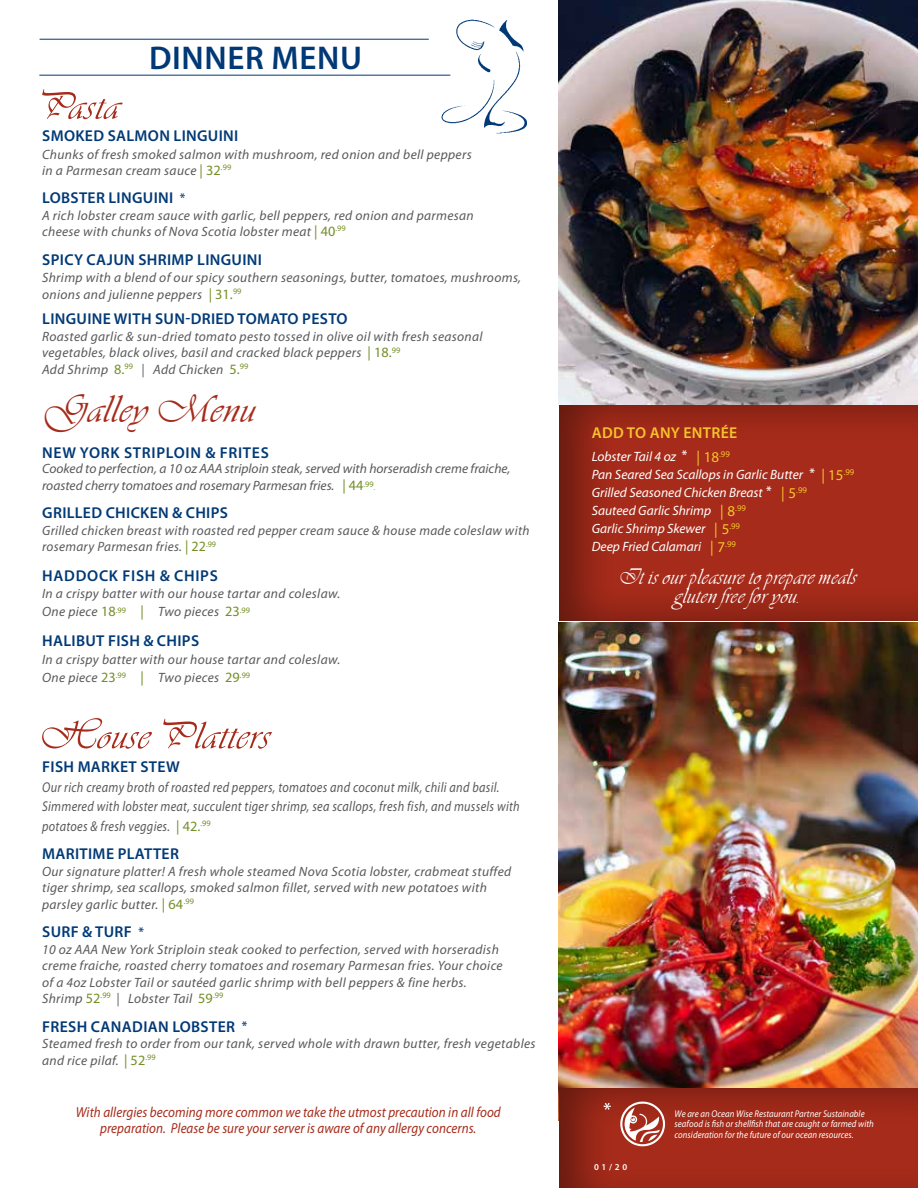
<style>
.page{position:relative;width:918px;height:1188px;background:#fff}
.page>*{position:absolute;margin:0;border:0;box-sizing:border-box;transform-origin:0 0}
.t1{font:40.5px "Vivaldi Let Plain";color:#a62b1a}
.t2{font:600 33px "Myriad Pro";letter-spacing:.02em;color:#003976}
.t3{font:23.25px/19.5px "Vivaldi Let Plain";letter-spacing:.005em;color:#fff;text-align:center;scale:.94 1}
.t4{font:600 15.75px "Myriad Pro";letter-spacing:.02em;color:#003976}
.t5{font:600 15.75px "Myriad Pro";letter-spacing:.045em;color:#003976}
.t6{font:600 15.75px "Myriad Pro";letter-spacing:.02em;color:#f5c42d}
.t7{font:italic 14.55px/16.2px "Myriad Pro";letter-spacing:.005em;color:#a62b1a;text-align:center;scale:.9 1}
.t8{font:italic 14.25px/19.5px "Myriad Pro";letter-spacing:.025em;color:#58595b;scale:.86 1}
.t9{font:italic 13.5px/16.5px "Myriad Pro";letter-spacing:.025em;color:#58595b}
.t10{font:italic 13.5px/18px "Myriad Pro";color:#fff}
.t11{font:italic 13.5px/16.5px "Myriad Pro";color:#58595b}
.t12{font:italic 9.75px/10.6px "Myriad Pro";letter-spacing:.005em;color:#fff;scale:.9 1}
.t13{font:600 9px "Myriad Pro";color:#fff}
.s1{font-style:normal;font-size:14.25px;color:#748f27}
.s2{font-size:12.75px;color:#173878}
.s3{font-size:7.5px;color:#809736}
.s4{font-style:normal;color:#748f27}
.s5{font-size:12.75px}
.s6{font-weight:600;font-style:normal;font-size:12.75px}
.s7{font-style:normal;font-size:15px;color:#f5c42d}
</style>
<div class="page">
<img style="left:559px;top:622px;width:359px;height:460px">
<svg style="left:42px;top:89px;width:81px;height:30px"></svg>
<svg style="left:42px;top:718px;width:230px;height:31px"></svg>
<img style="left:559px;top:0;width:359px;height:402px">
<div style="left:557px;top:402px;width:361px;height:219px;background:#000;opacity:.4"></div>
<div style="left:547px;top:1082px;width:371px;height:106px;background:#000;opacity:.4"></div>
<img style="left:436px;top:19px;width:91px;height:115px">
<hr style="left:40px;top:39px;width:389px;height:1px;background:#003976">
<hr style="left:39px;top:75px;width:411px;height:1px;background:#003976">
<svg style="left:620px;top:1102px;width:45px;height:44px"></svg>
<svg style="left:604px;top:1103px;width:7px;height:7px"></svg>
<h2 class="t2" style="left:149px;top:37px;width:214px">DINNER MENU</h2>
<p class="t4" style="left:42px;top:126px;width:198px">SMOKED SALMON LINGUINI</p>
<p class="t9" style="left:42px;top:146px;width:431px">Chunks of fresh smoked salmon with mushroom, red onion and bell peppers in a Parmesan cream sauce <span class="s1">| 32</span><sup>.99</sup></p>
<p class="t4" style="left:42px;top:188px;width:145px">LOBSTER LINGUINI <span class="s2">*</span></p>
<p class="t9" style="left:42px;top:207px;width:433px">A rich lobster cream sauce with garlic, bell peppers, red onion and parmesan cheese with chunks of Nova Scotia lobster meat <span class="s1">| 40</span><sup>.99</sup></p>
<p class="t4" style="left:42px;top:249px;width:221px">SPICY CAJUN SHRIMP LINGUINI</p>
<p class="t9" style="left:42px;top:269px;width:480px">Shrimp with a blend of our spicy southern seasonings, butter, tomatoes, mushrooms, onions and julienne peppers <span class="s1">| 31.</span><sup>99</sup></p>
<p class="t4" style="left:42px;top:309px;width:307px">LINGUINE WITH SUN-DRIED TOMATO PESTO</p>
<p class="t9" style="left:42px;top:328px;width:442px">Roasted garlic &amp; sun-dried tomato pesto tossed in olive oil with fresh seasonal vegetables, black olives, basil and cracked black peppers <span class="s1">| 18.</span><sup>99<br></sup>Add Shrimp <span class="s1">8.</span><sup>99</sup> | Add Chicken <span class="s1">5.</span><sup>99</sup></p>
<h1 class="t1" style="left:42px;top:387px;width:215px">Galley Menu</h1>
<p class="t5" style="left:42px;top:443px;width:228px">NEW YORK STRIPLOIN &amp; FRITES</p>
<p class="t11" style="left:42px;top:460px;width:470px">Cooked to perfection, a 10 oz AAA striploin steak, served with horseradish creme fraiche, roasted cherry tomatoes and rosemary Parmesan fries. <span class="s1">| 44</span><sup>.99</sup><span class="s3">.</span></p>
<p class="t4" style="left:42px;top:503px;width:187px">GRILLED CHICKEN &amp; CHIPS</p>
<p class="t9" style="left:42px;top:522px;width:489px">Grilled chicken breast with roasted red pepper cream sauce &amp; house made coleslaw with rosemary Parmesan fries. <span class="s1">| 22</span><sup>.99</sup></p>
<p class="t5" style="left:42px;top:566px;width:177px">HADDOCK FISH &amp; CHIPS</p>
<p class="t9" style="left:42px;top:584px;width:300px;line-height:18px">In a crispy batter with our house tartar and coleslaw.<br>One piece <span class="s1">18</span><sup>.99</sup> <span class="s1">|</span> Two pieces <span class="s1">23</span><sup>.99</sup></p>
<p class="t4" style="left:42px;top:631px;width:158px">HALIBUT FISH &amp; CHIPS</p>
<p class="t9" style="left:42px;top:650px;width:300px;line-height:18px">In a crispy batter with our house tartar and coleslaw.<br>One piece <span class="s1">23</span><sup>.99</sup> <span class="s1">|</span> Two pieces <span class="s1">29</span><sup>.99</sup></p>
<p class="t4" style="left:42px;top:757px;width:139px">FISH MARKET STEW</p>
<p class="t8" style="left:42px;top:777px;width:557px">Our rich creamy broth of roasted red peppers, tomatoes and coconut milk, chili and basil.<br>Simmered with lobster meat, succulent tiger shrimp, sea scallops, fresh fish, and mussels with potatoes &amp; fresh veggies. <span class="s4">| 42.</span><sup>.99</sup></p>
<p class="t4" style="left:42px;top:844px;width:138px">MARITIME PLATTER</p>
<p class="t9" style="left:42px;top:863px;width:471px">Our signature platter! A fresh whole steamed Nova Scotia lobster, crabmeat stuffed tiger shrimp, sea scallops, smoked salmon fillet, served with new potatoes with parsley garlic butter. <span class="s1">| 64</span><sup>.99</sup></p>
<p class="t4" style="left:42px;top:922px;width:103px">SURF &amp; TURF <span class="s5">*</span></p>
<p class="t9" style="left:42px;top:941px;width:462px">10 oz AAA New York Striploin steak cooked to perfection, served with horseradish creme fraiche, roasted cherry tomatoes and rosemary Parmesan fries. Your choice of a 4oz Lobster Tail or sautéed garlic shrimp with bell peppers &amp; fine herbs.<br>Shrimp <span class="s1">52</span><sup>.99</sup> | Lobster Tail <span class="s1">59</span><sup>.99</sup></p>
<p class="t4" style="left:42px;top:1016px;width:207px">FRESH CANADIAN LOBSTER <span class="s5">*</span></p>
<p class="t9" style="left:42px;top:1035px;width:495px">Steamed fresh to order from our tank, served whole with drawn butter, fresh vegetables and rice pilaf. <span class="s1">| 52</span><sup>.99</sup></p>
<p class="t7" style="left:76px;top:1104px;width:474px">With allergies becoming more common we take the utmost precaution in all food preparation. Please be sure your server is aware of any allergy concerns.</p>
<p class="t6" style="left:592px;top:423px;width:147px">ADD TO ANY ENTRÉE</p>
<p class="t10" style="left:592px;top:447px;width:264px">Lobster Tail 4 oz <span class="s6">*</span> <span class="s7">| 18</span><sup>.99<br></sup>Pan Seared Sea Scallops in Garlic Butter <span class="s6">*</span> <span class="s7">| 15</span><sup>.99<br></sup>Grilled Seasoned Chicken Breast <span class="s6">*</span> <span class="s7">| 5</span><sup>.99<br></sup>Sauteed Garlic Shrimp <span class="s7">| 8</span><sup>.99<br></sup>Garlic Shrimp Skewer <span class="s7">| 5</span><sup>.99<br></sup>Deep Fried Calamari <span class="s7">| 7</span><sup>.99</sup></p>
<h3 class="t3" style="left:619px;top:567px;width:255px">It is our pleasure to prepare meals gluten free for you.</h3>
<p class="t13" style="left:594px;top:1161px;width:35px">01/20</p>
<p class="t12" style="left:675px;top:1108px;width:223px">We are an Ocean Wise Restaurant Partner Sustainable seafood is fish or shellfish that are caught or farmed with consideration for the future of our ocean resources.</p>
</div>
